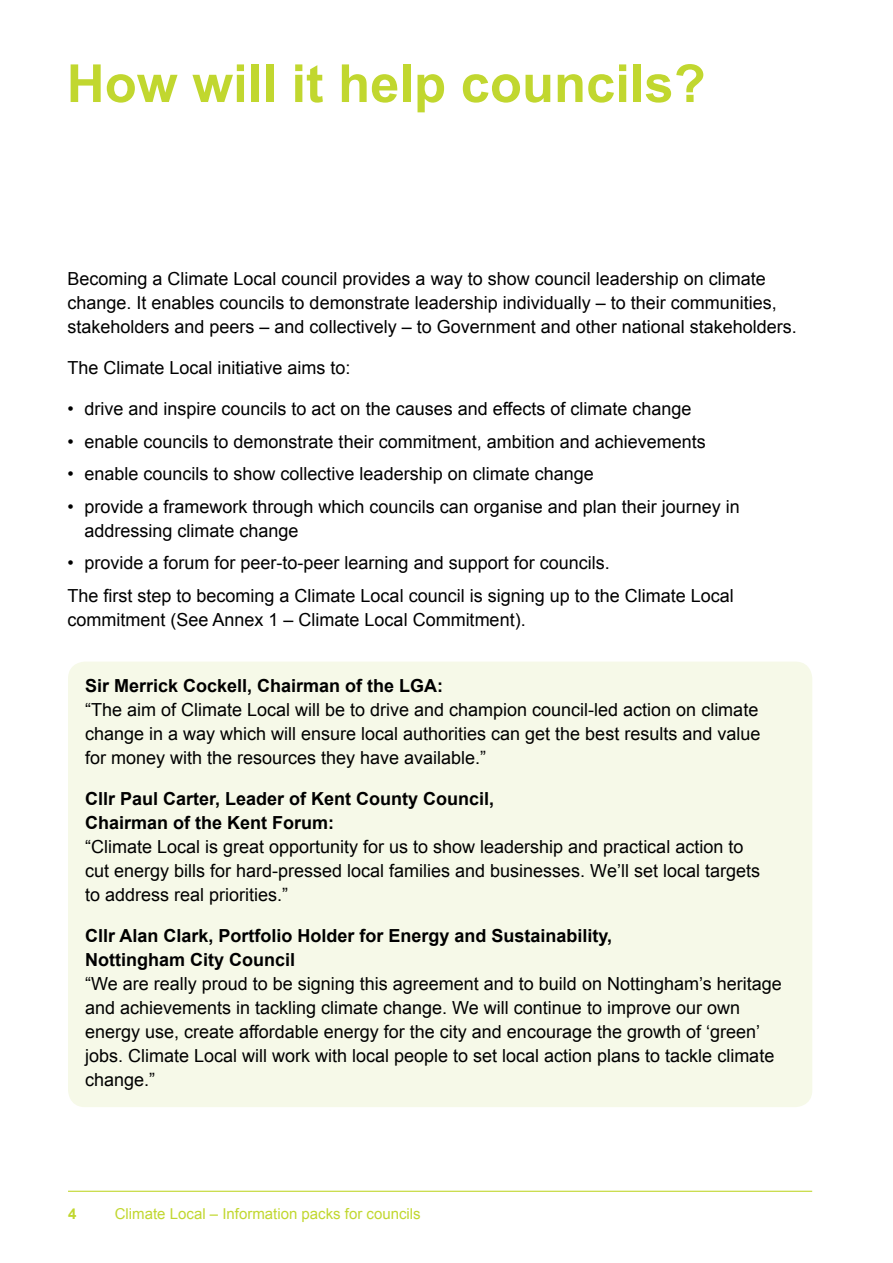
<style>
.page{position:relative;width:893px;height:1263px;background:#fff}
.page>*{position:absolute;margin:0;border:0;box-sizing:border-box;transform-origin:0 0}
.t1{font:700 52.5px "Arial";color:#c1d72f}
.t2{font:18px/24px "Arial";color:#000}
.t3{font:700 18px/24px "Arial";color:#000}
.t4{font:15px "Arial";color:#c1d72f}
.t5{font:700 15px "Arial";color:#c1d72f}
</style>
<div class="page">
<hr style="left:68px;top:1191px;width:744px;height:1px;background:#c1d72f">
<div style="left:68px;top:662px;width:744px;height:445px;background:#f6f9e8;border-radius:17px"></div>
<h1 class="t1" style="left:67px;top:49px;width:640px">How will it help councils?</h1>
<p class="t2" style="left:68px;top:267px;width:731px">Becoming a Climate Local council provides a way to show council leadership on climate change. It enables councils to demonstrate leadership individually – to their communities, stakeholders and peers – and collectively – to Government and other national stakeholders.</p>
<p class="t2" style="left:68px;top:356px;width:285px">The Climate Local initiative aims to:</p>
<p class="t2" style="left:68px;top:397px;width:626px">• drive and inspire councils to act on the causes and effects of climate change</p>
<p class="t2" style="left:68px;top:430px;width:640px">• enable councils to demonstrate their commitment, ambition and achievements</p>
<p class="t2" style="left:68px;top:462px;width:528px">• enable councils to show collective leadership on climate change</p>
<p class="t2" style="left:85px;top:495px;width:657px;text-indent:-17px">• provide a framework through which councils can organise and plan their journey in addressing climate change</p>
<p class="t2" style="left:68px;top:547px;width:668px;line-height:32.5px">• provide a forum for peer-to-peer learning and support for councils.<br>The first step to becoming a Climate Local council is signing up to the Climate Local</p>
<p class="t2" style="left:68px;top:608px;width:460px">commitment (See Annex 1 – Climate Local Commitment).</p>
<p class="t3" style="left:85px;top:674px;width:360px">Sir Merrick Cockell, Chairman of the LGA:</p>
<p class="t2" style="left:85px;top:697px;width:677px;text-align:justify">“The aim of Climate Local will be to drive and champion council-led action on climate change in a way which will ensure local authorities can get the best results and value for money with the resources they have available.”</p>
<p class="t3" style="left:85px;top:787px;width:411px">Cllr Paul Carter, Leader of Kent County Council,<br>Chairman of the Kent Forum:</p>
<p class="t2" style="left:85px;top:834px;width:676px">“Climate Local is great opportunity for us to show leadership and practical action to cut energy bills for hard-pressed local families and businesses. We’ll set local targets to address real priorities.”</p>
<p class="t3" style="left:85px;top:924px;width:529px">Cllr Alan Clark, Portfolio Holder for Energy and Sustainability,<br>Nottingham City Council</p>
<p class="t2" style="left:85px;top:971px;width:698px">“We are really proud to be signing this agreement and to build on Nottingham’s heritage and achievements in tackling climate change. We will continue to improve our own energy use, create affordable energy for the city and encourage the growth of ‘green’ jobs. Climate Local will work with local people to set local action plans to tackle climate change.”</p>
<p class="t5" style="left:68px;top:1203px;width:10px">4</p>
<p class="t4" style="left:115px;top:1203px;width:307px">Climate Local – Information packs for councils</p>
</div>
